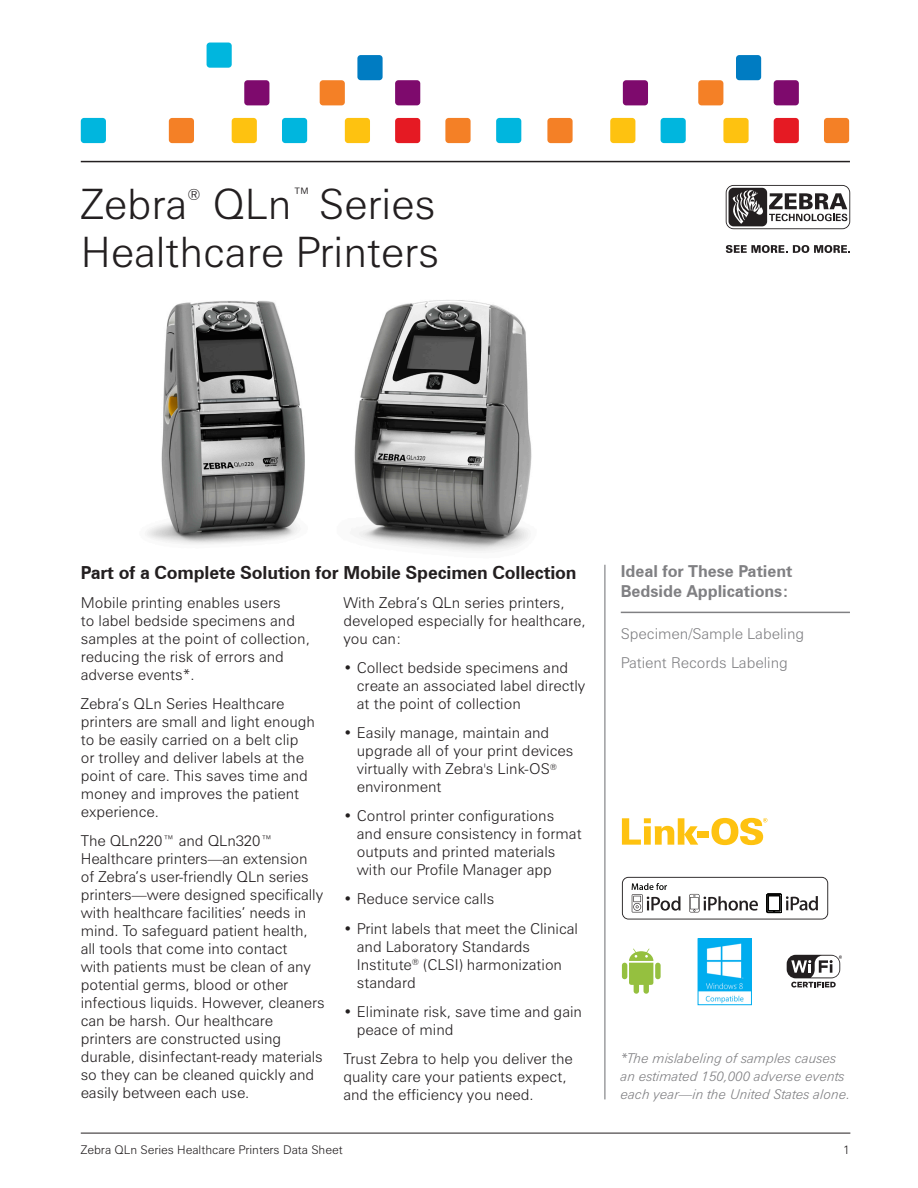
<style>
.page{position:relative;width:918px;height:1188px;background:#fff}
.page>*{position:absolute;margin:0;border:0;box-sizing:border-box;transform-origin:0 0}
._001_Main_Heading{font:300 42px/48px "Zurich BT";color:#231f20;text-align:right}
._004_Datasheet_-_bod{font:700 18px "Zurich BT";letter-spacing:-.01em;color:#231f20}
._004_Datasheet_-_Bul{font:700 16.5px/19.5px "Zurich BT";letter-spacing:-.005em;color:#808083}
._001_Main_Heading-2{font:300 15.75px "Zurich BT";color:#231f20}
._004_Datasheet_-_bod-2{font:300 15px/18px "Zurich BT";color:#231f20}
._004_Datasheet_-_Bul-2{font:300 15px "Zurich BT";color:#808083}
._004_Datasheet_-_Bul-3{font:italic 300 13.5px/18px "Zurich BT";color:#808083}
._020_Document_Footer{font:300 12px "Zurich BT";color:#231f20}
</style>
<div class="page">
<hr style="left:81px;top:1133px;width:769px;height:1px;background:#231f20">
<img style="left:354px;top:300px;width:178px;height:251px">
<img style="left:147px;top:300px;width:158px;height:244px">
<div style="left:357px;top:55px;width:26px;height:25px;background:#007cc2;border-radius:3px"></div>
<div style="left:232px;top:118px;width:25px;height:25px;background:#fec210;border-radius:3px"></div>
<div style="left:345px;top:118px;width:25px;height:25px;background:#fec210;border-radius:3px"></div>
<div style="left:320px;top:80px;width:25px;height:25px;background:#f48026;border-radius:3px"></div>
<div style="left:445px;top:118px;width:26px;height:25px;background:#f48026;border-radius:3px"></div>
<div style="left:169px;top:118px;width:25px;height:25px;background:#f48026;border-radius:3px"></div>
<div style="left:207px;top:43px;width:25px;height:25px;background:#00b6de;border-radius:3px"></div>
<div style="left:282px;top:118px;width:25px;height:25px;background:#00b6de;border-radius:3px"></div>
<div style="left:81px;top:118px;width:25px;height:25px;background:#00b6de;border-radius:3px"></div>
<div style="left:244px;top:80px;width:25px;height:25px;background:#7e0a6d;border-radius:3px"></div>
<div style="left:395px;top:80px;width:25px;height:25px;background:#7e0a6d;border-radius:3px"></div>
<div style="left:395px;top:118px;width:25px;height:25px;background:#e51a23;border-radius:3px"></div>
<div style="left:736px;top:55px;width:25px;height:25px;background:#007cc2;border-radius:3px"></div>
<div style="left:610px;top:118px;width:25px;height:25px;background:#fec210;border-radius:3px"></div>
<div style="left:723px;top:118px;width:26px;height:25px;background:#fec210;border-radius:3px"></div>
<div style="left:698px;top:80px;width:25px;height:25px;background:#f48026;border-radius:3px"></div>
<div style="left:824px;top:118px;width:25px;height:25px;background:#f48026;border-radius:3px"></div>
<div style="left:547px;top:118px;width:26px;height:25px;background:#f48026;border-radius:3px"></div>
<div style="left:661px;top:118px;width:25px;height:25px;background:#00b6de;border-radius:3px"></div>
<div style="left:496px;top:118px;width:25px;height:25px;background:#00b6de;border-radius:3px"></div>
<div style="left:623px;top:80px;width:25px;height:25px;background:#7e0a6d;border-radius:3px"></div>
<div style="left:774px;top:80px;width:25px;height:25px;background:#7e0a6d;border-radius:3px"></div>
<div style="left:774px;top:118px;width:25px;height:25px;background:#e51a23;border-radius:3px"></div>
<hr style="left:81px;top:161px;width:769px;height:1px;background:#231f20">
<svg style="left:726px;top:245px;width:124px;height:8px"></svg>
<svg style="left:726px;top:185px;width:124px;height:44px"></svg>
<hr style="left:605px;top:565px;width:1px;height:534px;background:#6c6d70">
<hr style="left:621px;top:612px;width:229px;height:1px;background:#808083">
<svg style="left:622px;top:949px;width:39px;height:45px"></svg>
<svg style="left:622px;top:818px;width:76px;height:27px"></svg>
<div style="left:697px;top:832px;width:12px;height:6px;background:#fec210"></div>
<svg style="left:711px;top:818px;width:56px;height:27px"></svg>
<svg style="left:622px;top:877px;width:206px;height:43px"></svg>
<div style="left:787px;top:955px;width:53px;height:23px;background:#231f20;border-radius:9px"></div>
<svg style="left:791px;top:956px;width:51px;height:32px"></svg>
<img style="left:700px;top:941px;width:50px;height:62px">
<div style="left:698px;top:939px;width:54px;height:66px;border:1px solid #00adef"></div>
<p class="_001_Main_Heading" style="left:81px;top:180px;width:360px">QLn<sup>™</sup> Series<br>Healthcare Printers</p>
<p class="_001_Main_Heading" style="left:81px;top:180px;width:108px">Zebra</p>
<p class="_001_Main_Heading-2" style="left:187px;top:185px;width:15px">®</p>
<p class="_004_Datasheet_-_bod" style="left:81px;top:562px;width:497px">Part of a Complete Solution for Mobile Specimen Collection</p>
<p class="_004_Datasheet_-_bod-2" style="left:81px;top:594px;width:231px">Mobile printing enables users<br>to label bedside specimens and samples at the point of collection, reducing the risk of errors and adverse events*.</p>
<p class="_004_Datasheet_-_bod-2" style="left:81px;top:695px;width:236px">Zebra’s QLn Series Healthcare printers are small and light enough to be easily carried on a belt clip or trolley and deliver labels at the point of care. This saves time and money and improves the patient experience.</p>
<p class="_004_Datasheet_-_bod-2" style="left:81px;top:832px;width:245px">The QLn220™ and QLn320™ Healthcare printers—an extension of Zebra’s user-friendly QLn series printers—were designed specifically with healthcare facilities’ needs in mind. To safeguard patient health, all tools that come into contact<br>with patients must be clean of any potential germs, blood or other infectious liquids. However, cleaners can be harsh. Our healthcare printers are constructed using durable, disinfectant-ready materials so they can be cleaned quickly and easily between each use.</p>
<p class="_004_Datasheet_-_bod-2" style="left:343px;top:594px;width:244px">With Zebra’s QLn series printers, developed especially for healthcare, you can:</p>
<p class="_004_Datasheet_-_bod-2" style="left:357px;top:659px;width:230px;text-indent:-14px">• Collect bedside specimens and create an associated label directly at the point of collection</p>
<p class="_004_Datasheet_-_bod-2" style="left:357px;top:724px;width:218px;text-indent:-14px">• Easily manage, maintain and upgrade all of your print devices virtually with Zebra's Link-OS<sup>® </sup>environment</p>
<p class="_004_Datasheet_-_bod-2" style="left:357px;top:807px;width:226px;text-indent:-14px">• Control printer configurations and ensure consistency in format outputs and printed materials with our Profile Manager app</p>
<p class="_004_Datasheet_-_bod-2" style="left:343px;top:890px;width:152px">• Reduce service calls</p>
<p class="_004_Datasheet_-_bod-2" style="left:357px;top:919px;width:223px;text-indent:-14px">• Print labels that meet the Clinical and Laboratory Standards<br>Institute<sup>®</sup> (CLSI) harmonization standard</p>
<p class="_004_Datasheet_-_bod-2" style="left:357px;top:1002px;width:227px;text-indent:-14px">• Eliminate risk, save time and gain peace of mind</p>
<p class="_004_Datasheet_-_bod-2" style="left:343px;top:1049px;width:231px">Trust Zebra to help you deliver the quality care your patients expect, and the efficiency you need.</p>
<p class="_004_Datasheet_-_Bul" style="left:621px;top:562px;width:173px">Ideal for These Patient<br>Bedside Applications:</p>
<p class="_004_Datasheet_-_Bul-2" style="left:621px;top:624px;width:185px">Specimen/Sample Labeling</p>
<p class="_004_Datasheet_-_Bul-2" style="left:621px;top:653px;width:169px">Patient Records Labeling</p>
<p class="_004_Datasheet_-_Bul-3" style="left:621px;top:1049px;width:231px">*The mislabeling of samples causes an estimated 150,000 adverse events each year—in the United States alone.</p>
<p class="_020_Document_Footer" style="left:81px;top:1142px;width:263px">Zebra QLn Series Healthcare Printers Data Sheet</p>
<p class="_020_Document_Footer" style="left:843px;top:1142px;width:8px">1</p>
</div>
